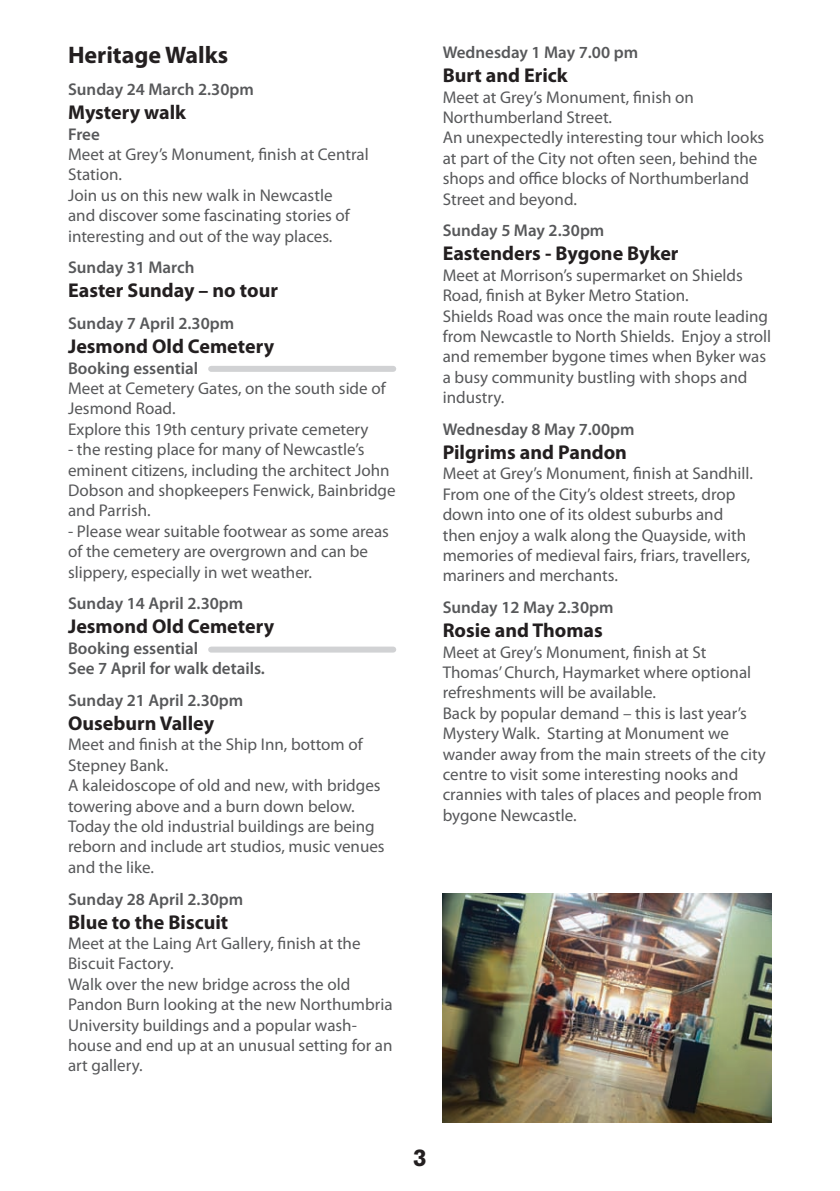
<style>
.page{position:relative;width:840px;height:1191px;background:#fff}
.page>*{position:absolute;margin:0;border:0;box-sizing:border-box;transform-origin:0 0}
.t1{font:700 24px "Myriad Pro";color:#231f20}
.t2{font:700 24px "Akzidenz Grotesk BQ";color:#231f20}
.t3{font:700 20px "Myriad Pro";color:#231f20}
.t4{font:17px/20.4px "Myriad Pro";color:#57585a}
.t5{font:600 17px/20.4px "Myriad Pro";color:#57585a}
</style>
<div class="page">
<img style="left:442px;top:893px;width:329px;height:230px">
<div style="left:211px;top:366px;width:182px;height:6px;background:#d1d2d4"></div>
<div style="left:211px;top:646px;width:182px;height:6px;background:#d1d2d4"></div>
<h1 class="t1" style="left:68px;top:40px;width:161px">Heritage Walks</h1>
<p class="t5" style="left:68px;top:79px;width:187px">Sunday 24 March 2.30pm</p>
<p class="t3" style="left:68px;top:99px;width:119px">Mystery walk</p>
<p class="t5" style="left:68px;top:123px;width:33px">Free</p>
<p class="t4" style="left:68px;top:144px;width:302px">Meet at Grey’s Monument, finish at Central Station.<br>Join us on this new walk in Newcastle<br>and discover some fascinating stories of interesting and out of the way places.</p>
<p class="t5" style="left:68px;top:257px;width:128px">Sunday 31 March</p>
<p class="t3" style="left:68px;top:277px;width:211px">Easter Sunday – no tour</p>
<p class="t5" style="left:68px;top:313px;width:167px">Sunday 7 April 2.30pm</p>
<p class="t3" style="left:68px;top:333px;width:207px">Jesmond Old Cemetery</p>
<p class="t5" style="left:68px;top:357px;width:131px">Booking essential</p>
<p class="t4" style="left:68px;top:378px;width:319px">Meet at Cemetery Gates, on the south side of<br>Jesmond Road.<br>Explore this 19th century private cemetery</p>
<p class="t4" style="left:68px;top:439px;width:329px">- the resting place for many of Newcastle’s eminent citizens, including the architect John Dobson and shopkeepers Fenwick, Bainbridge and Parrish.</p>
<p class="t4" style="left:68px;top:520px;width:322px">- Please wear suitable footwear as some areas of the cemetery are overgrown and can be slippery, especially in wet weather.</p>
<p class="t5" style="left:68px;top:593px;width:176px">Sunday 14 April 2.30pm</p>
<p class="t3" style="left:68px;top:613px;width:207px">Jesmond Old Cemetery</p>
<p class="t5" style="left:68px;top:637px;width:198px">Booking essential<br>See 7 April for walk details.</p>
<p class="t5" style="left:68px;top:689px;width:176px">Sunday 21 April 2.30pm</p>
<p class="t3" style="left:68px;top:710px;width:147px">Ouseburn Valley</p>
<p class="t4" style="left:68px;top:734px;width:318px">Meet and finish at the Ship Inn, bottom of Stepney Bank.<br>A kaleidoscope of old and new, with bridges towering above and a burn down below.<br>Today the old industrial buildings are being reborn and include art studios, music venues and the like.</p>
<p class="t5" style="left:68px;top:888px;width:176px">Sunday 28 April 2.30pm</p>
<p class="t3" style="left:68px;top:908px;width:162px">Blue to the Biscuit</p>
<p class="t4" style="left:68px;top:932px;width:326px">Meet at the Laing Art Gallery, finish at the Biscuit Factory.<br>Walk over the new bridge across the old Pandon Burn looking at the new Northumbria University buildings and a popular wash&shy;house and end up at an unusual setting for an art gallery.</p>
<p class="t5" style="left:442px;top:42px;width:197px">Wednesday 1 May 7.00 pm</p>
<p class="t3" style="left:442px;top:62px;width:127px">Burt and Erick</p>
<p class="t4" style="left:442px;top:86px;width:323px">Meet at Grey’s Monument, finish on Northumberland Street.<br>An unexpectedly interesting tour which looks at part of the City not often seen, behind the shops and office blocks of Northumberland Street and beyond.</p>
<p class="t5" style="left:442px;top:220px;width:163px">Sunday 5 May 2.30pm</p>
<p class="t3" style="left:442px;top:240px;width:237px">Eastenders - Bygone Byker</p>
<p class="t4" style="left:442px;top:264px;width:330px">Meet at Morrison’s supermarket on Shields Road, finish at Byker Metro Station.<br>Shields Road was once the main route leading from Newcastle to North Shields. Enjoy a stroll and remember bygone times when Byker was a busy community bustling with shops and industry.</p>
<p class="t5" style="left:442px;top:418px;width:193px">Wednesday 8 May 7.00pm</p>
<p class="t3" style="left:442px;top:439px;width:186px">Pilgrims and Pandon</p>
<p class="t4" style="left:442px;top:463px;width:311px">Meet at Grey’s Monument, finish at Sandhill.<br>From one of the City’s oldest streets, drop down into one of its oldest suburbs and then enjoy a walk along the Quayside, with memories of medieval fairs, friars, travellers, mariners and merchants.</p>
<p class="t5" style="left:442px;top:597px;width:172px">Sunday 12 May 2.30pm</p>
<p class="t3" style="left:442px;top:617px;width:162px">Rosie and Thomas</p>
<p class="t4" style="left:442px;top:641px;width:324px">Meet at Grey’s Monument, finish at St Thomas’ Church, Haymarket where optional refreshments will be available.<br>Back by popular demand – this is last year’s Mystery Walk. Starting at Monument we wander away from the main streets of the city centre to visit some interesting nooks and crannies with tales of places and people from bygone Newcastle.</p>
<h1 class="t2" style="left:413px;top:1144px;width:15px">3</h1>
</div>
